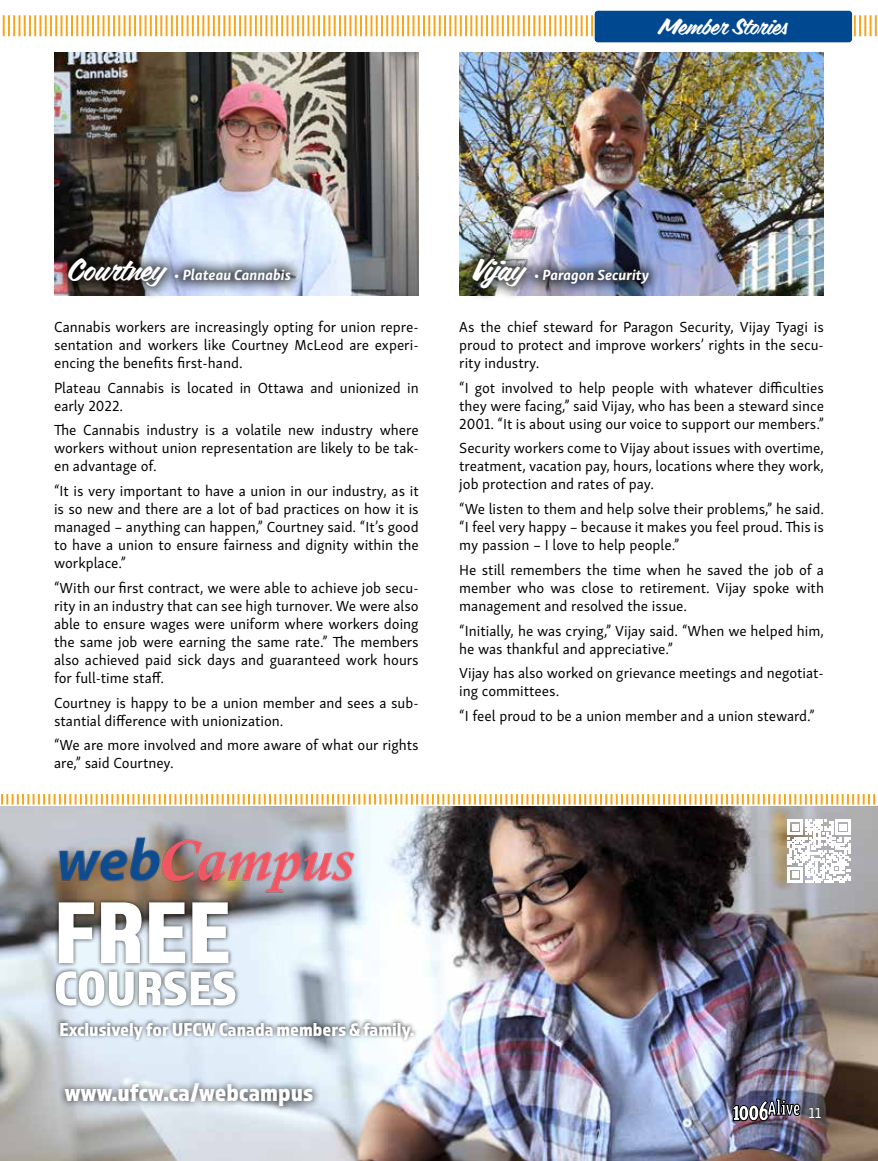
<style>
.page{position:relative;width:878px;height:1161px;background:#fff}
.page>*{position:absolute;margin:0;border:0;box-sizing:border-box;transform-origin:0 0}
.t1{font:91.2px "Almaq Refined";color:#fff}
.t2{font:50.25px "Almaq Refined";color:#fff}
.t3{font:25.5px "Almaq Refined";color:#fff}
.t4{font:900 23.1px "Triplex Cond Serif OT";color:#fff}
.t5{font:22.5px "Coffee Service";color:#fff}
.t6{font:19.5px "Almaq Refined";color:#fff}
.t7{font:15px/18px "Skolar Sans";color:#000;text-align:justify}
.t8{font:italic 700 15px "Skolar Sans";color:#fff}
.s1{font-family:"Coffee Service";font-weight:400;font-style:normal;font-size:30px}
.s2{font-size:32.55px}
.s3{font-size:31.95px}
.s4{font-size:32.7px}
.s5{font-size:32.4px}
.s6{font-size:23.55px}
</style>
<div class="page">
<svg style="left:2px;top:14px;width:875px;height:24px"></svg>
<div style="left:594px;top:11px;width:258px;height:31px;background:#004990;border-radius:3px"></div>
<svg style="left:1px;top:794px;width:875px;height:11px"></svg>
<img style="left:54px;top:53px;width:364px;height:243px">
<img style="left:459px;top:53px;width:365px;height:243px">
<div style="left:55px;top:245px;width:249px;height:56px;background:#000;opacity:.69"></div>
<div style="left:458px;top:245px;width:204px;height:58px;background:#000;opacity:.69"></div>
<img style="left:0;top:806px;width:878px;height:355px">
<div style="left:51px;top:898px;width:189px;height:112px;background:#000;opacity:.75"></div>
<div style="left:56px;top:1018px;width:362px;height:26px;background:#000;opacity:.75"></div>
<img style="left:48px;top:831px;width:314px;height:66px">
<div style="left:58px;top:1076px;width:262px;height:38px;background:#000;opacity:.75"></div>
<svg style="left:787px;top:820px;width:63px;height:63px"></svg>
<svg style="left:732px;top:1099px;width:68px;height:22px"></svg>
<h3 class="t5" style="left:658px;top:11px;width:130px">Member Stories</h3>
<p class="t8" style="left:68px;top:263px;width:225px"><span class="s1">Courtney</span> • Plateau Cannabis</p>
<p class="t8" style="left:472px;top:263px;width:178px"><span class="s1">Vijay</span> • Paragon Security</p>
<p class="t7" style="left:54px;top:317px;width:366px">Cannabis workers are increasingly opting for union repre&shy;sentation and workers like Courtney McLeod are experi&shy;encing the benefits first-hand.</p>
<p class="t7" style="left:54px;top:377px;width:366px">Plateau Cannabis is located in Ottawa and unionized in early 2022.</p>
<p class="t7" style="left:54px;top:420px;width:366px">The Cannabis industry is a volatile new industry where workers without union representation are likely to be tak&shy;en advantage of.</p>
<p class="t7" style="left:54px;top:481px;width:366px">“It is very important to have a union in our industry, as it is so new and there are a lot of bad practices on how it is managed – anything can happen,” Courtney said. “It’s good to have a union to ensure fairness and dignity within the workplace.”</p>
<p class="t7" style="left:54px;top:578px;width:366px">“With our first contract, we were able to achieve job secu&shy;rity in an industry that can see high turnover. We were also able to ensure wages were uniform where workers doing the same job were earning the same rate.” The members also achieved paid sick days and guaranteed work hours for full-time staff.</p>
<p class="t7" style="left:54px;top:692px;width:366px">Courtney is happy to be a union member and sees a sub&shy;stantial difference with unionization.</p>
<p class="t7" style="left:54px;top:735px;width:366px">“We are more involved and more aware of what our rights are,” said Courtney.</p>
<p class="t7" style="left:459px;top:317px;width:366px">As the chief steward for Paragon Security, Vijay Tyagi is proud to protect and improve workers’ rights in the secu&shy;rity industry.</p>
<p class="t7" style="left:459px;top:377px;width:366px">“I got involved to help people with whatever difficulties they were facing,” said Vijay, who has been a steward since 2001. “It is about using our voice to support our members.”</p>
<p class="t7" style="left:459px;top:438px;width:366px">Security workers come to Vijay about issues with overtime, treatment, vacation pay, hours, locations where they work, job protection and rates of pay.</p>
<p class="t7" style="left:459px;top:499px;width:366px">“We listen to them and help solve their problems,” he said. “I feel very happy – because it makes you feel proud. This is my passion – I love to help people.”</p>
<p class="t7" style="left:459px;top:560px;width:366px">He still remembers the time when he saved the job of a member who was close to retirement. Vijay spoke with management and resolved the issue.</p>
<p class="t7" style="left:459px;top:620px;width:366px">“Initially, he was crying,” Vijay said. “When we helped him, he was thankful and appreciative.”</p>
<p class="t7" style="left:459px;top:663px;width:366px">Vijay has also worked on grievance meetings and negotiat&shy;ing committees.</p>
<p class="t7" style="left:459px;top:706px;width:357px">“I feel proud to be a union member and a union steward.”</p>
<h1 class="t1" style="left:54px;top:878px;width:178px">FREE</h1>
<h2 class="t2" style="left:54px;top:958px;width:185px">COURSES</h2>
<h3 class="t6" style="left:60px;top:1018px;width:356px">Exclusively for UFCW Canada members &amp; family.</h3>
<h3 class="t3" style="left:65px;top:1077px;width:250px">www.ufcw.ca/webcampus</h3>
<h3 class="t4" style="left:732px;top:1096px;width:90px"><span class="s2">1</span><span class="s3">0</span><span class="s4">0</span><span class="s5">6</span>Aliv<span class="s6">e</span> <sub>11</sub></h3>
</div>
